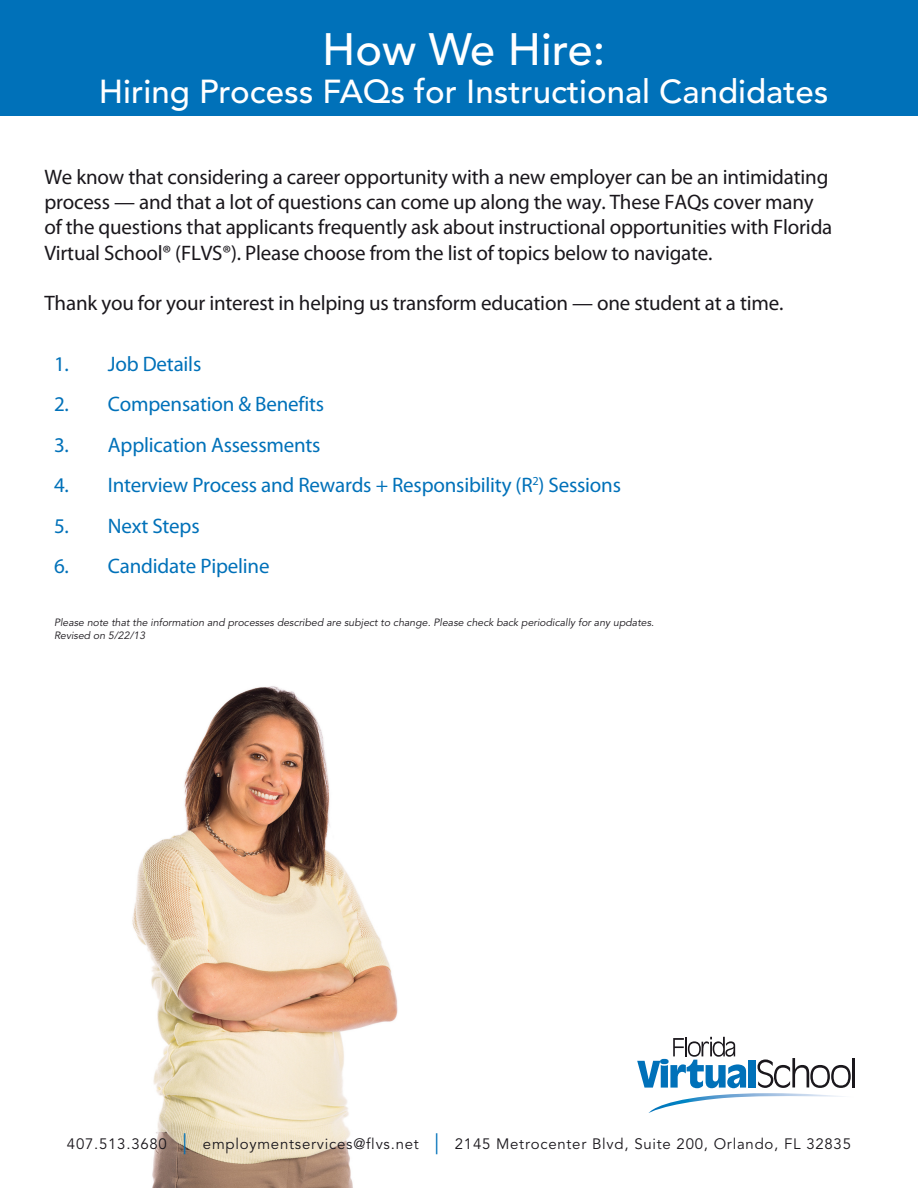
<style>
.page{position:relative;width:918px;height:1188px;background:#fff}
.page>*{position:absolute;margin:0;border:0;box-sizing:border-box;transform-origin:0 0}
.t1{font:500 45px "Avenir LT Std";color:#fff}
.t2{font:500 33px "Avenir LT Std";color:#fff}
.text{font:21px/25.2px "Myriad Pro";letter-spacing:-.01em;color:#1a171c}
.TOC_HEADINGS{font:21px "Myriad Pro";letter-spacing:-.01em;color:#0071b9}
.t3{font:15px "Avenir LT Std";letter-spacing:.05em;color:#1a171c}
.t4{font:italic 10.5px/12.6px "Avenir LT Std";color:#1a171c}
.s1{font-size:21px;color:#0071b9}
</style>
<div class="page">
<img style="left:132px;top:686px;width:266px;height:502px">
<div style="left:0;top:0;width:918px;height:115px;background:#0071b9"></div>
<svg style="left:637px;top:1037px;width:218px;height:76px"></svg>
<hr style="left:852px;top:1058px;width:2px;height:29px;background:#1a171c">
<p class="t1" style="left:322px;top:24px;width:284px">How We Hire:</p>
<p class="t2" style="left:99px;top:72px;width:731px">Hiring Process FAQs for Instructional Candidates</p>
<p class="text" style="left:44px;top:164px;width:789px">We know that considering a career opportunity with a new employer can be an intimidating process — and that a lot of questions can come up along the way. These FAQs cover many of the questions that applicants frequently ask about instructional opportunities with Florida Virtual School® (FLVS®). Please choose from the list of topics below to navigate.</p>
<p class="text" style="left:44px;top:290px;width:740px">Thank you for your interest in helping us transform education — one student at a time.</p>
<p class="TOC_HEADINGS" style="left:54px;top:351px;width:149px">1. Job Details</p>
<p class="TOC_HEADINGS" style="left:54px;top:391px;width:272px">2. Compensation &amp; Benefits</p>
<p class="TOC_HEADINGS" style="left:54px;top:432px;width:268px">3. Application Assessments</p>
<p class="TOC_HEADINGS" style="left:54px;top:472px;width:569px">4. Interview Process and Rewards + Responsibility (R<sup>2</sup>) Sessions</p>
<p class="TOC_HEADINGS" style="left:54px;top:513px;width:147px">5. Next Steps</p>
<p class="TOC_HEADINGS" style="left:54px;top:553px;width:217px">6. Candidate Pipeline</p>
<p class="t4" style="left:54px;top:616px;width:602px">Please note that the information and processes described are subject to change. Please check back periodically for any updates.<br>Revised on 5/22/13</p>
<p class="t3" style="left:67px;top:1135px;width:786px">407.513.3680 <span class="s1">|</span> employmentservices@flvs.net <span class="s1">|</span> 2145 Metrocenter Blvd, Suite 200, Orlando, FL 32835</p>
</div>
